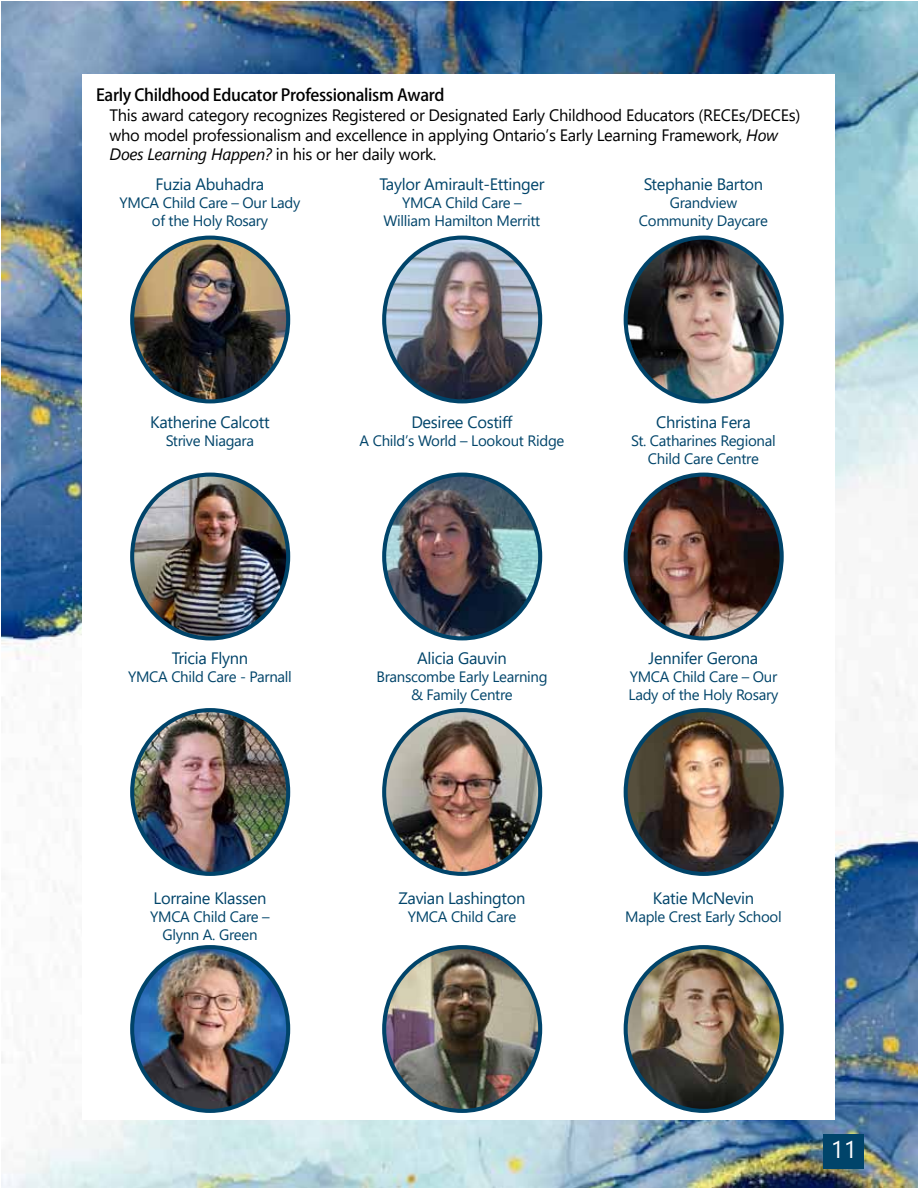
<style>
.page{position:relative;width:918px;height:1188px;background:#fff}
.page>*{position:absolute;margin:0;border:0;box-sizing:border-box;transform-origin:0 0}
.t1{font:24px "Segoe UI";color:#fff}
.t2{font:16.5px/19.8px "Segoe UI";letter-spacing:-.02em;color:#000}
.t3{font:16.5px "Segoe UI";letter-spacing:-.02em;color:#00446a}
.t4{font:500 16.5px "Koz Go Pro";letter-spacing:-.02em;color:#000}
.t5{font:15px/18px "Segoe UI";letter-spacing:-.02em;color:#00446a;text-align:center}
.s1{font-style:italic}
</style>
<div class="page">
<img style="left:2px;top:2px;width:916px;height:1186px">
<div style="left:83px;top:74px;width:752px;height:1045px;background:#fff"></div>
<img style="left:132px;top:238px;width:156px;height:163px">
<div style="left:130px;top:236px;width:160px;height:167px;border:4px solid #00446a;border-radius:50%"></div>
<img style="left:384px;top:238px;width:156px;height:163px">
<div style="left:382px;top:236px;width:160px;height:167px;border:4px solid #00446a;border-radius:50%"></div>
<img style="left:626px;top:238px;width:156px;height:163px">
<div style="left:624px;top:236px;width:160px;height:167px;border:4px solid #00446a;border-radius:50%"></div>
<img style="left:132px;top:475px;width:156px;height:163px">
<div style="left:130px;top:473px;width:160px;height:167px;border:4px solid #00446a;border-radius:50%"></div>
<img style="left:384px;top:475px;width:156px;height:163px">
<div style="left:382px;top:473px;width:160px;height:167px;border:4px solid #00446a;border-radius:50%"></div>
<img style="left:626px;top:475px;width:156px;height:163px">
<div style="left:624px;top:473px;width:160px;height:167px;border:4px solid #00446a;border-radius:50%"></div>
<div style="left:824px;top:1134px;width:40px;height:34px;background:#00446a"></div>
<img style="left:132px;top:710px;width:156px;height:164px">
<div style="left:130px;top:708px;width:160px;height:168px;border:4px solid #00446a;border-radius:50%"></div>
<img style="left:384px;top:710px;width:156px;height:164px">
<div style="left:382px;top:708px;width:160px;height:168px;border:4px solid #00446a;border-radius:50%"></div>
<img style="left:626px;top:710px;width:156px;height:164px">
<div style="left:624px;top:708px;width:160px;height:168px;border:4px solid #00446a;border-radius:50%"></div>
<img style="left:132px;top:947px;width:156px;height:164px">
<div style="left:130px;top:945px;width:160px;height:168px;border:4px solid #00446a;border-radius:50%"></div>
<img style="left:384px;top:947px;width:156px;height:164px">
<div style="left:382px;top:945px;width:160px;height:168px;border:4px solid #00446a;border-radius:50%"></div>
<img style="left:626px;top:947px;width:156px;height:164px">
<div style="left:624px;top:945px;width:160px;height:168px;border:4px solid #00446a;border-radius:50%"></div>
<p class="t4" style="left:96px;top:84px;width:350px">Early Childhood Educator Professionalism Award</p>
<p class="t2" style="left:110px;top:104px;width:692px">This award category recognizes Registered or Designated Early Childhood Educators (RECEs/DECEs) who model professionalism and excellence in applying Ontario’s Early Learning Framework, <span class="s1">How<br>Does Learning Happen?</span> in his or her daily work.</p>
<p class="t3" style="left:156px;top:168px;width:110px">Fuzia Abuhadra</p>
<p class="t5" style="left:120px;top:192px;width:182px">YMCA Child Care – Our Lady of the Holy Rosary</p>
<p class="t3" style="left:379px;top:168px;width:166px">Taylor Amirault-Ettinger</p>
<p class="t5" style="left:384px;top:192px;width:158px">YMCA Child Care –<br>William Hamilton Merritt</p>
<p class="t3" style="left:644px;top:168px;width:121px">Stephanie Barton</p>
<p class="t5" style="left:639px;top:192px;width:131px">Grandview<br>Community Daycare</p>
<p class="t3" style="left:150px;top:407px;width:121px">Katherine Calcott</p>
<p class="t5" style="left:166px;top:431px;width:90px">Strive Niagara</p>
<p class="t3" style="left:411px;top:407px;width:103px">Desiree Costiff</p>
<p class="t5" style="left:360px;top:431px;width:206px">A Child’s World – Lookout Ridge</p>
<p class="t3" style="left:656px;top:407px;width:96px">Christina Fera</p>
<p class="t5" style="left:631px;top:431px;width:146px">St. Catharines Regional<br>Child Care Centre</p>
<p class="t3" style="left:172px;top:642px;width:78px">Tricia Flynn</p>
<p class="t5" style="left:128px;top:666px;width:165px">YMCA Child Care - Parnall</p>
<p class="t3" style="left:417px;top:642px;width:91px">Alicia Gauvin</p>
<p class="t5" style="left:376px;top:666px;width:173px">Branscombe Early Learning &amp; Family Centre</p>
<p class="t3" style="left:649px;top:642px;width:111px">Jennifer Gerona</p>
<p class="t5" style="left:629px;top:666px;width:151px;text-align:left">YMCA Child Care – Our<br>Lady of the Holy Rosary</p>
<p class="t3" style="left:154px;top:882px;width:114px">Lorraine Klassen</p>
<p class="t5" style="left:150px;top:906px;width:121px">YMCA Child Care –<br>Glynn A. Green</p>
<p class="t3" style="left:399px;top:882px;width:128px">Zavian Lashington</p>
<p class="t5" style="left:408px;top:906px;width:110px">YMCA Child Care</p>
<p class="t3" style="left:653px;top:882px;width:103px">Katie McNevin</p>
<p class="t5" style="left:625px;top:906px;width:158px">Maple Crest Early School</p>
<h1 class="t1" style="left:831px;top:1127px;width:27px">11</h1>
</div>
